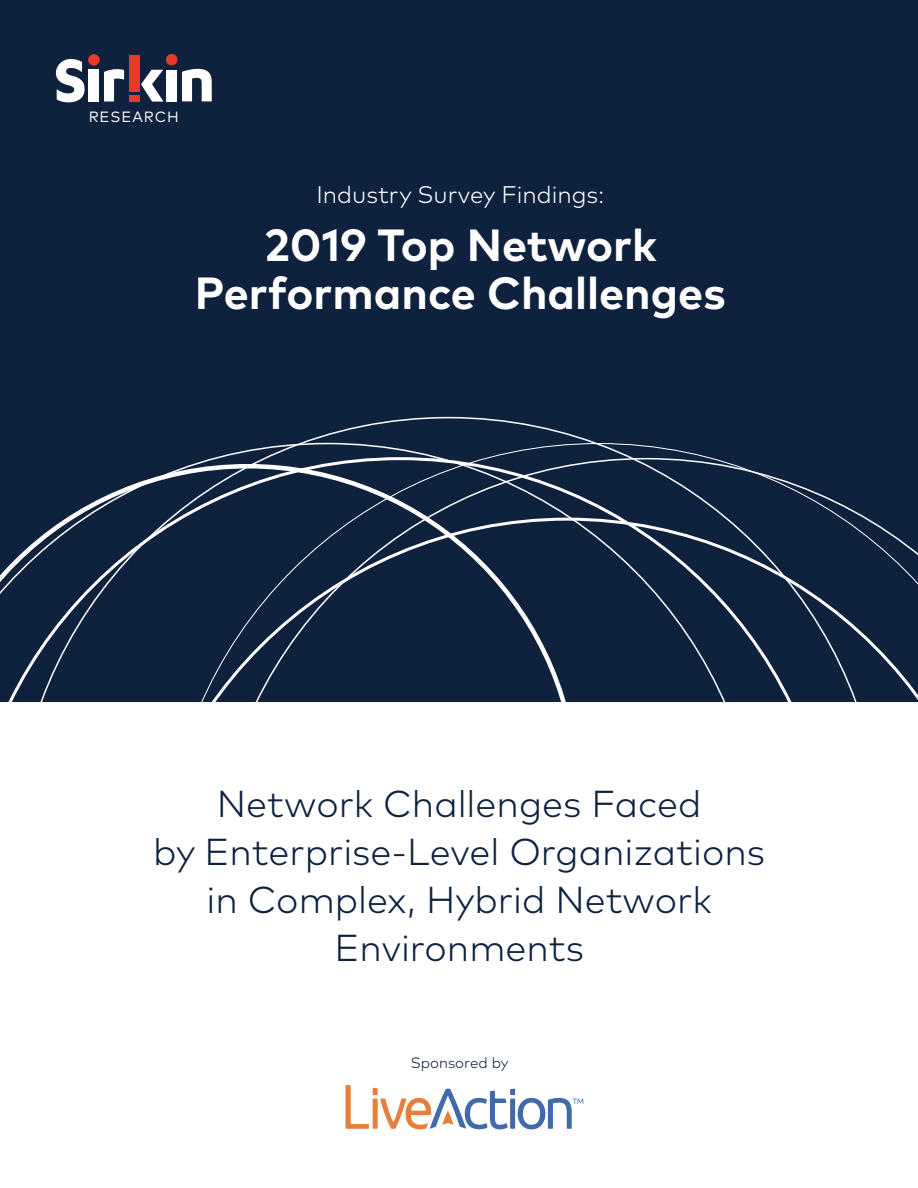
<style>
.page{position:relative;width:918px;height:1188px;background:#fff}
.page>*{position:absolute;margin:0;border:0;box-sizing:border-box;transform-origin:0 0}
.t1{font:700 45px/48px "Mark Pro";color:#fff;text-align:center}
.t2{font:300 37.5px/48px "Mark Pro";color:#0e213d;text-align:center}
.t3{font:300 24px "Mark Pro";color:#fff}
.t4{font:300 15px "Mark Pro";color:#0e213d}
.t5{font:14.85px "Mark Pro";letter-spacing:.06em;color:#fff}
</style>
<div class="page">
<div style="left:0;top:0;width:918px;height:702px;background:#0e213d"></div>
<svg style="left:55px;top:59px;width:30px;height:43px"></svg>
<div style="left:88px;top:54px;width:12px;height:12px;background:#eb3928;border-radius:50%"></div>
<div style="left:89px;top:69px;width:10px;height:32px;background:#fff"></div>
<svg style="left:104px;top:69px;width:20px;height:32px"></svg>
<svg style="left:182px;top:69px;width:30px;height:32px"></svg>
<div style="left:166px;top:54px;width:12px;height:11px;background:#eb3928;border-radius:50%"></div>
<div style="left:167px;top:70px;width:10px;height:31px;background:#fff"></div>
<svg style="left:141px;top:70px;width:23px;height:32px"></svg>
<div style="left:130px;top:55px;width:10px;height:37px;background:#eb3928"></div>
<div style="left:130px;top:95px;width:10px;height:6px;background:#eb3928"></div>
<svg style="left:0;top:464px;width:579px;height:238px"></svg>
<svg style="left:132px;top:518px;width:786px;height:612px"></svg>
<svg style="left:346px;top:1085px;width:237px;height:44px"></svg>
<p class="t5" style="left:89px;top:105px;width:92px">RESEARCH</p>
<p class="t3" style="left:316px;top:176px;width:290px">Industry Survey Findings:</p>
<p class="t1" style="left:195px;top:217px;width:533px">2019 Top Network<br>Performance Challenges</p>
<p class="t2" style="left:153px;top:776px;width:613px">Network Challenges Faced<br>by Enterprise-Level Organizations in Complex, Hybrid Network<br>Environments</p>
<p class="t4" style="left:411px;top:1052px;width:99px">Sponsored by</p>
</div>
